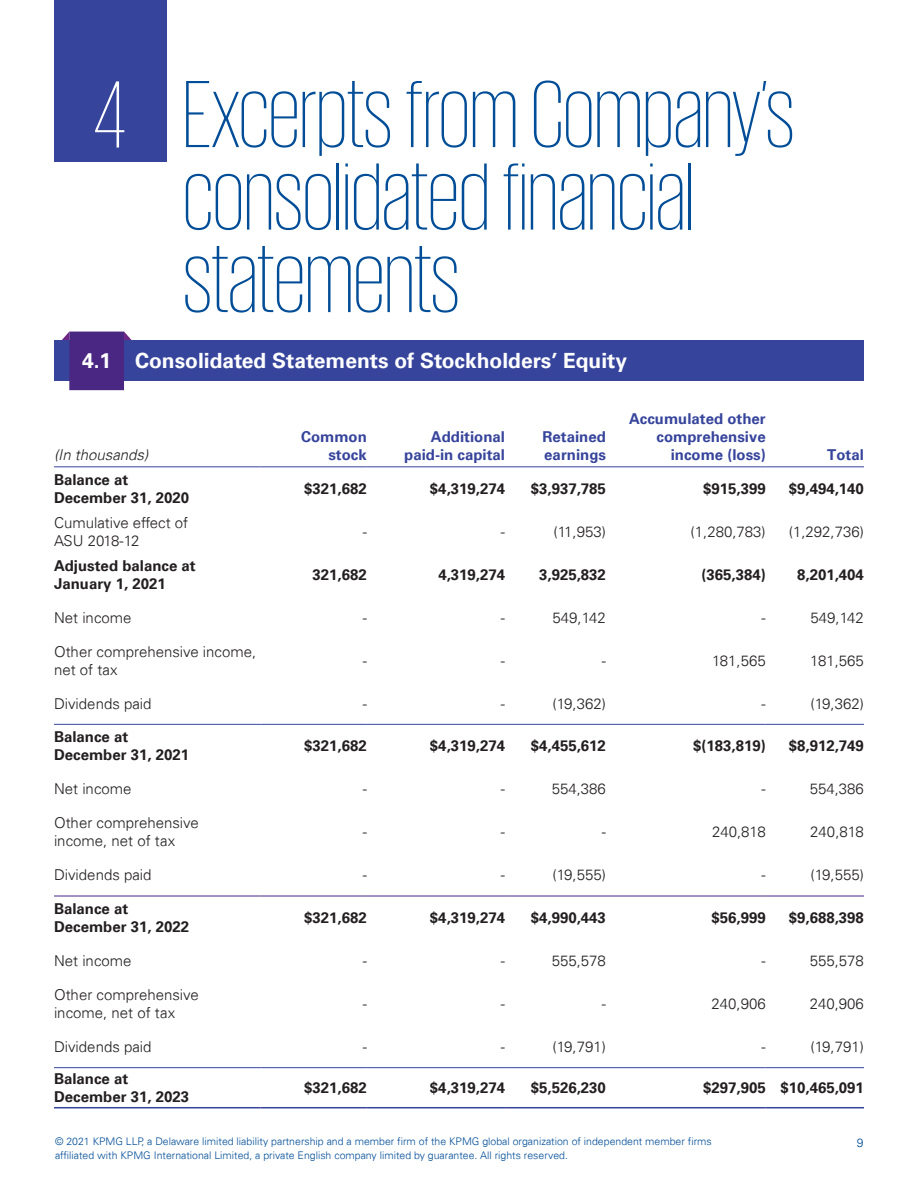
<style>
.page{position:relative;width:918px;height:1188px;background:#fff}
.page>*{position:absolute;margin:0;border:0;box-sizing:border-box;transform-origin:0 0}
.t1{font:200 97.5px/82.5px "KPMG";color:#014d97}
.t2{font:200 97.5px "KPMG";color:#fff}
.t3{font:700 21px "Universfor KPMG";color:#fff}
.t4{font:300 15px/18px "Univers 45";color:#231f20}
.t5{font:700 15px/18px "Univers";color:#231f20}
.t6{font:700 15px/18px "Univers";color:#36449c;text-align:right}
.t7{font:italic 300 15px "Univers 45";color:#231f20}
.t8{font:300 12px "Univers 45";color:#014d97}
.t9{font:300 10.5px "Univers 45";color:#014d97}
</style>
<div class="page">
<div style="left:54px;top:0;width:112px;height:162px;background:#36449c"></div>
<svg style="left:124px;top:332px;width:8px;height:9px"></svg>
<svg style="left:61px;top:332px;width:8px;height:9px"></svg>
<div style="left:54px;top:341px;width:810px;height:40px;background:#36449c"></div>
<div style="left:70px;top:332px;width:53px;height:57px;background:#4a2783"></div>
<div style="left:69px;top:332px;width:55px;height:58px;border:2px solid #4a2783"></div>
<svg style="left:54px;top:467px;width:810px;height:602px"></svg>
<hr style="left:54px;top:896px;width:206px;height:1px;background:#4a2783">
<hr style="left:260px;top:896px;width:107px;height:1px;background:#4a2783">
<hr style="left:367px;top:896px;width:138px;height:1px;background:#4a2783">
<hr style="left:505px;top:896px;width:101px;height:1px;background:#4a2783">
<hr style="left:606px;top:896px;width:160px;height:1px;background:#4a2783">
<hr style="left:766px;top:896px;width:98px;height:1px;background:#4a2783">
<hr style="left:54px;top:1067px;width:206px;height:1px;background:#36449c">
<hr style="left:260px;top:1067px;width:107px;height:1px;background:#36449c">
<hr style="left:367px;top:1067px;width:138px;height:1px;background:#36449c">
<hr style="left:505px;top:1067px;width:101px;height:1px;background:#36449c">
<hr style="left:606px;top:1067px;width:160px;height:1px;background:#36449c">
<hr style="left:766px;top:1067px;width:98px;height:1px;background:#36449c">
<hr style="left:54px;top:1107px;width:206px;height:1px;background:#36449c">
<hr style="left:260px;top:1107px;width:107px;height:1px;background:#36449c">
<hr style="left:367px;top:1107px;width:138px;height:1px;background:#36449c">
<hr style="left:505px;top:1107px;width:101px;height:1px;background:#36449c">
<hr style="left:606px;top:1107px;width:160px;height:1px;background:#36449c">
<hr style="left:766px;top:1107px;width:98px;height:1px;background:#36449c">
<hr style="left:54px;top:724px;width:206px;height:1px;background:#36449c">
<hr style="left:260px;top:724px;width:107px;height:1px;background:#36449c">
<hr style="left:367px;top:724px;width:138px;height:1px;background:#36449c">
<hr style="left:505px;top:724px;width:101px;height:1px;background:#36449c">
<hr style="left:606px;top:724px;width:160px;height:1px;background:#36449c">
<hr style="left:766px;top:724px;width:98px;height:1px;background:#36449c">
<hr style="left:54px;top:466px;width:206px;height:1px;background:#36449c">
<hr style="left:260px;top:466px;width:107px;height:1px;background:#36449c">
<hr style="left:367px;top:466px;width:138px;height:1px;background:#36449c">
<hr style="left:505px;top:466px;width:101px;height:1px;background:#36449c">
<hr style="left:606px;top:466px;width:160px;height:1px;background:#36449c">
<hr style="left:766px;top:466px;width:98px;height:1px;background:#36449c">
<h1 class="t2" style="left:94px;top:68px;width:33px">4</h1>
<h1 class="t1" style="left:183px;top:71px;width:613px">Excerpts from Company’s consolidated financial statements</h1>
<h2 class="t3" style="left:82px;top:349px;width:547px">4.1 Consolidated Statements of Stockholders’ Equity</h2>
<p class="t7" style="left:54px;top:446px;width:96px">(In thousands)</p>
<p class="t6" style="left:301px;top:429px;width:67px">Common stock</p>
<p class="t6" style="left:404px;top:429px;width:102px">Additional paid-in capital</p>
<p class="t6" style="left:543px;top:429px;width:65px;text-align:left">Retained earnings</p>
<p class="t6" style="left:629px;top:411px;width:138px">Accumulated other comprehensive income (loss)</p>
<p class="t6" style="left:827px;top:447px;width:38px">Total</p>
<p class="t5" style="left:54px;top:471px;width:137px">Balance at<br>December 31, 2020</p>
<p class="t5" style="left:304px;top:480px;width:64px">$321,682</p>
<p class="t5" style="left:430px;top:480px;width:77px">$4,319,274</p>
<p class="t5" style="left:531px;top:480px;width:77px">$3,937,785</p>
<p class="t5" style="left:703px;top:480px;width:64px">$915,399</p>
<p class="t5" style="left:789px;top:480px;width:77px">$9,494,140</p>
<p class="t4" style="left:54px;top:514px;width:136px">Cumulative effect of<br>ASU 2018-12</p>
<p class="t4" style="left:363px;top:523px;width:6px">-</p>
<p class="t4" style="left:501px;top:523px;width:6px">-</p>
<p class="t4" style="left:554px;top:523px;width:54px">(11,953)</p>
<p class="t4" style="left:691px;top:523px;width:77px">(1,280,783)</p>
<p class="t4" style="left:789px;top:523px;width:77px">(1,292,736)</p>
<p class="t5" style="left:54px;top:557px;width:143px">Adjusted balance at<br>January 1, 2021</p>
<p class="t5" style="left:313px;top:566px;width:56px">321,682</p>
<p class="t5" style="left:438px;top:566px;width:68px">4,319,274</p>
<p class="t5" style="left:539px;top:566px;width:68px">3,925,832</p>
<p class="t5" style="left:702px;top:566px;width:66px">(365,384)</p>
<p class="t5" style="left:797px;top:566px;width:68px">8,201,404</p>
<p class="t4" style="left:54px;top:608px;width:79px">Net income</p>
<p class="t4" style="left:363px;top:608px;width:6px">-</p>
<p class="t4" style="left:501px;top:608px;width:6px">-</p>
<p class="t4" style="left:553px;top:608px;width:55px">549,142</p>
<p class="t4" style="left:762px;top:608px;width:6px">-</p>
<p class="t4" style="left:811px;top:608px;width:55px">549,142</p>
<p class="t4" style="left:54px;top:642px;width:204px">Other comprehensive income, net of tax</p>
<p class="t4" style="left:363px;top:651px;width:6px">-</p>
<p class="t4" style="left:501px;top:651px;width:6px">-</p>
<p class="t4" style="left:602px;top:651px;width:6px">-</p>
<p class="t4" style="left:712px;top:651px;width:55px">181,565</p>
<p class="t4" style="left:810px;top:651px;width:55px">181,565</p>
<p class="t4" style="left:54px;top:694px;width:99px">Dividends paid</p>
<p class="t4" style="left:363px;top:694px;width:6px">-</p>
<p class="t4" style="left:501px;top:694px;width:6px">-</p>
<p class="t4" style="left:553px;top:694px;width:55px">(19,362)</p>
<p class="t4" style="left:762px;top:694px;width:6px">-</p>
<p class="t4" style="left:811px;top:694px;width:55px">(19,362)</p>
<p class="t5" style="left:54px;top:729px;width:137px">Balance at<br>December 31, 2021</p>
<p class="t5" style="left:304px;top:738px;width:64px">$321,682</p>
<p class="t5" style="left:430px;top:738px;width:77px">$4,319,274</p>
<p class="t5" style="left:531px;top:738px;width:77px">$4,455,612</p>
<p class="t5" style="left:693px;top:738px;width:74px">$(183,819)</p>
<p class="t5" style="left:789px;top:738px;width:77px">$8,912,749</p>
<p class="t4" style="left:54px;top:780px;width:79px">Net income</p>
<p class="t4" style="left:363px;top:780px;width:6px">-</p>
<p class="t4" style="left:501px;top:780px;width:6px">-</p>
<p class="t4" style="left:552px;top:780px;width:56px">554,386</p>
<p class="t4" style="left:762px;top:780px;width:6px">-</p>
<p class="t4" style="left:810px;top:780px;width:56px">554,386</p>
<p class="t4" style="left:54px;top:814px;width:146px">Other comprehensive income, net of tax</p>
<p class="t4" style="left:363px;top:823px;width:6px">-</p>
<p class="t4" style="left:501px;top:823px;width:6px">-</p>
<p class="t4" style="left:602px;top:823px;width:6px">-</p>
<p class="t4" style="left:712px;top:823px;width:55px">240,818</p>
<p class="t4" style="left:810px;top:823px;width:55px">240,818</p>
<p class="t4" style="left:54px;top:866px;width:99px">Dividends paid</p>
<p class="t4" style="left:363px;top:866px;width:6px">-</p>
<p class="t4" style="left:501px;top:866px;width:6px">-</p>
<p class="t4" style="left:553px;top:866px;width:55px">(19,555)</p>
<p class="t4" style="left:762px;top:866px;width:6px">-</p>
<p class="t4" style="left:811px;top:866px;width:55px">(19,555)</p>
<p class="t5" style="left:54px;top:900px;width:137px">Balance at<br>December 31, 2022</p>
<p class="t5" style="left:304px;top:910px;width:64px">$321,682</p>
<p class="t5" style="left:430px;top:910px;width:77px">$4,319,274</p>
<p class="t5" style="left:531px;top:910px;width:77px">$4,990,443</p>
<p class="t5" style="left:712px;top:910px;width:56px">$56,999</p>
<p class="t5" style="left:789px;top:910px;width:77px">$9,688,398</p>
<p class="t4" style="left:54px;top:952px;width:79px">Net income</p>
<p class="t4" style="left:363px;top:952px;width:6px">-</p>
<p class="t4" style="left:501px;top:952px;width:6px">-</p>
<p class="t4" style="left:552px;top:952px;width:56px">555,578</p>
<p class="t4" style="left:762px;top:952px;width:6px">-</p>
<p class="t4" style="left:810px;top:952px;width:56px">555,578</p>
<p class="t4" style="left:54px;top:986px;width:146px">Other comprehensive income, net of tax</p>
<p class="t4" style="left:363px;top:995px;width:6px">-</p>
<p class="t4" style="left:501px;top:995px;width:6px">-</p>
<p class="t4" style="left:602px;top:995px;width:6px">-</p>
<p class="t4" style="left:712px;top:995px;width:56px">240,906</p>
<p class="t4" style="left:810px;top:995px;width:56px">240,906</p>
<p class="t4" style="left:54px;top:1038px;width:99px">Dividends paid</p>
<p class="t4" style="left:363px;top:1038px;width:6px">-</p>
<p class="t4" style="left:501px;top:1038px;width:6px">-</p>
<p class="t4" style="left:553px;top:1038px;width:55px">(19,791)</p>
<p class="t4" style="left:762px;top:1038px;width:6px">-</p>
<p class="t4" style="left:811px;top:1038px;width:55px">(19,791)</p>
<p class="t5" style="left:54px;top:1071px;width:137px">Balance at<br>December 31, 2023</p>
<p class="t5" style="left:304px;top:1080px;width:64px">$321,682</p>
<p class="t5" style="left:430px;top:1080px;width:77px">$4,319,274</p>
<p class="t5" style="left:531px;top:1080px;width:77px">$5,526,230</p>
<p class="t5" style="left:703px;top:1080px;width:162px">$297,905 $10,465,091</p>
<p class="t9" style="left:55px;top:1135px;width:658px">© 2021 KPMG LLP, a Delaware limited liability partnership and a member firm of the KPMG global organization of independent member firms</p>
<p class="t8" style="left:857px;top:1135px;width:8px">9</p>
<p class="t9" style="left:55px;top:1149px;width:514px">affiliated with KPMG International Limited, a private English company limited by guarantee. All rights reserved.</p>
</div>
